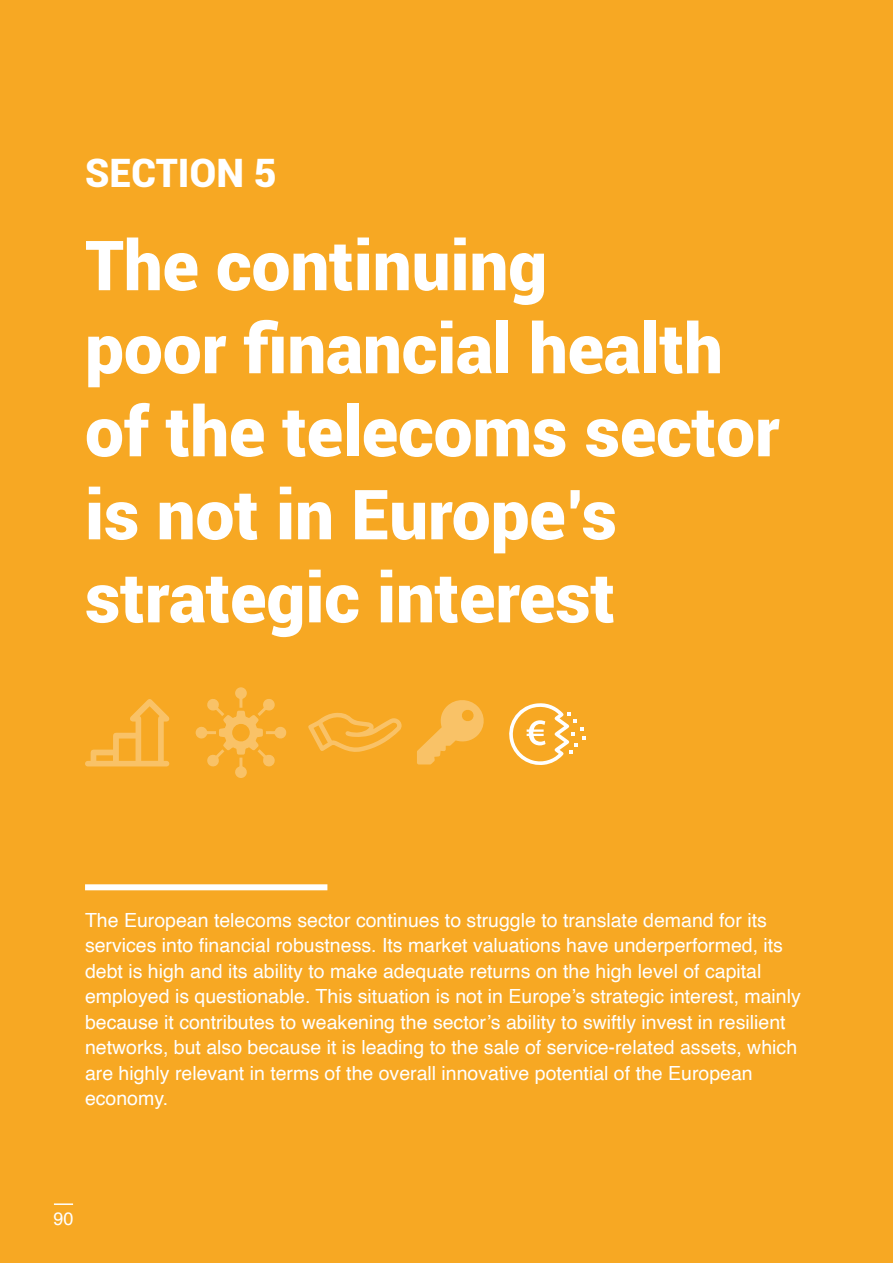
<style>
.page{position:relative;width:893px;height:1263px;background:#f7a823}
.page>*{position:absolute;margin:0;border:0;box-sizing:border-box;transform-origin:0 0}
.t1{font:900 69.15px/83.1px "Roboto";color:#fff}
.t2{font:900 39.15px "Roboto";color:#fff}
.t3{font:19.5px/25.5px "Helvetica";color:#fff}
.t4{font:18px "Helvetica";color:#fff}
</style>
<div class="page">
<svg style="left:417px;top:700px;width:67px;height:64px"></svg>
<svg style="left:308px;top:713px;width:94px;height:39px"></svg>
<svg style="left:196px;top:687px;width:91px;height:91px"></svg>
<svg style="left:85px;top:699px;width:85px;height:67px"></svg>
<svg style="left:509px;top:703px;width:76px;height:62px"></svg>
<div style="left:85px;top:884px;width:242px;height:6px;background:#fff"></div>
<svg style="left:54px;top:1203px;width:19px;height:2px"></svg>
<h2 class="t2" style="left:85px;top:146px;width:193px">SECTION 5</h2>
<h1 class="t1" style="left:85px;top:221px;width:696px">The continuing<br>poor financial health of the telecoms sector is not in Europe’s strategic interest</h1>
<p class="t3" style="left:85px;top:907px;width:717px">The European telecoms sector continues to struggle to translate demand for its services into financial robustness. Its market valuations have underperformed, its debt is high and its ability to make adequate returns on the high level of capital employed is questionable. This situation is not in Europe’s strategic interest, mainly because it contributes to weakening the sector’s ability to swiftly invest in resilient networks, but also because it is leading to the sale of service-related assets, which are highly relevant in terms of the overall innovative potential of the European economy.</p>
<p class="t4" style="left:54px;top:1205px;width:22px">90</p>
</div>
